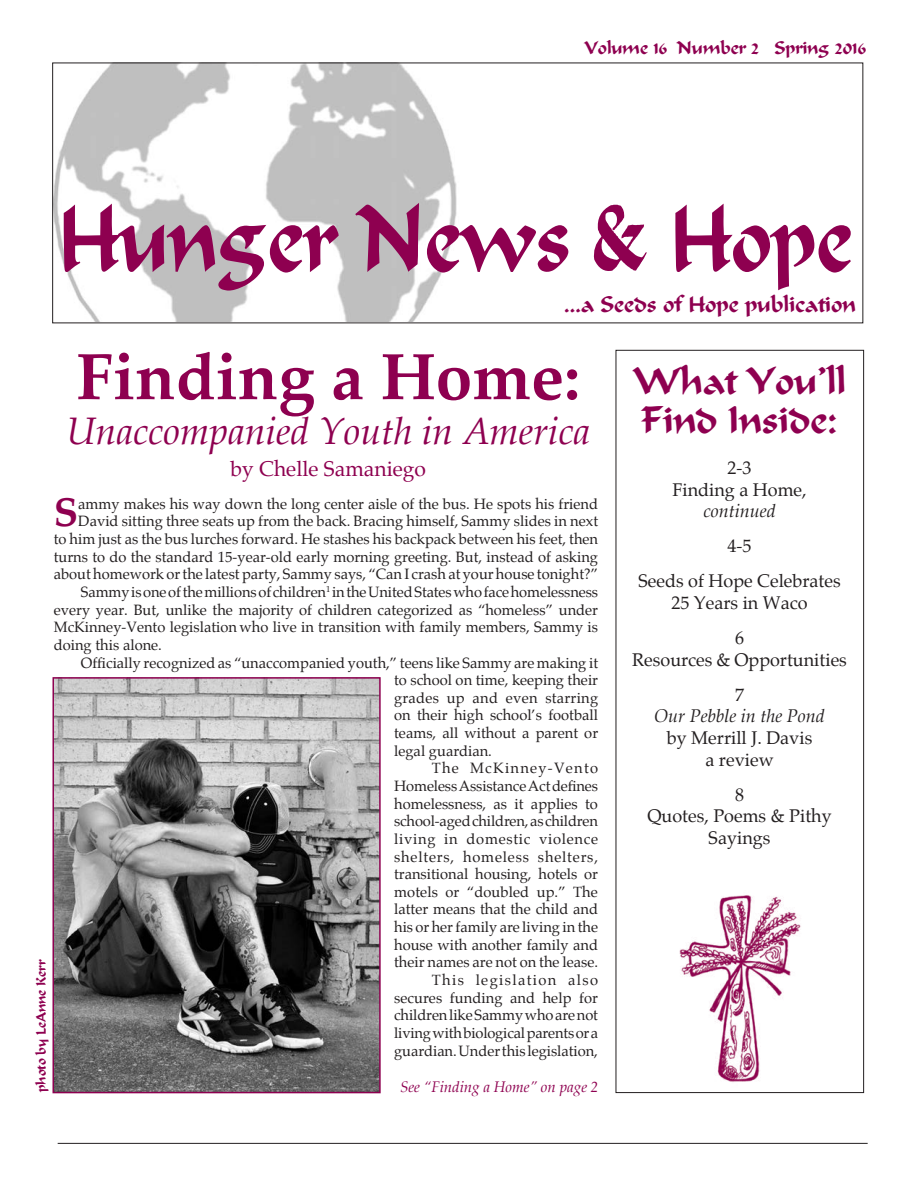
<style>
.page{position:relative;width:918px;height:1188px;background:#fff}
.page>*{position:absolute;margin:0;border:0;box-sizing:border-box;transform-origin:0 0}
.t1{font:91.8px "Calligrapher";color:#8e0050;scale:.88 1}
.t2{font:700 66px "Palatino";color:#8e0050}
.t3{font:700 40.05px "Palatino";color:#8e0050}
.t4{font:italic 37.5px "Palatino";color:#8e0050}
.t5{font:37.5px/39px "Calligrapher";color:#8e0050}
.t6{font:22.2px "Calligrapher";color:#8e0050}
.t7{font:21px "Palatino";color:#8e0050}
.t8{font:18px/21.6px "Palatino";color:#231f20;text-align:center}
.t9{font:italic 18px "Palatino";color:#231f20}
.t10{font:18px "Calligrapher";color:#8e0050}
.t11{font:italic 15px "Palatino";color:#8e0050}
.t12{font:14.7px "Palatino";color:#231f20}
.t13{font:14.7px "Palatino";letter-spacing:.055em;color:#231f20}
.t14{font:14.7px "Palatino";letter-spacing:.05em;color:#231f20}
.t15{font:14.7px "Palatino";letter-spacing:.09em;color:#231f20}
.t16{font:14.7px "Palatino";letter-spacing:.085em;color:#231f20}
.t17{font:13.5px "Calligrapher";color:#8e0050}
.s1{font-family:"Kingthings Calligraphica";font-size:109.8px}
</style>
<div class="page">
<hr style="left:58px;top:1143px;width:810px;height:1px;background:#231f20">
<img style="left:54px;top:65px;width:403px;height:256px">
<div style="left:616px;top:350px;width:248px;height:743px;border:1px solid #231f20"></div>
<img style="left:679px;top:895px;width:122px;height:187px">
<img style="left:54px;top:679px;width:325px;height:412px">
<div style="left:52px;top:677px;width:329px;height:416px;border:1px solid #8e0050"></div>
<p class="t10" style="left:584px;top:37px;width:283px">Volume 16 Number 2 Spring 2016</p>
<h1 class="t1" style="left:58px;top:183px;width:904px">Hunger News <span class="s1">&amp;</span> Hope</h1>
<h3 class="t6" style="left:564px;top:291px;width:293px">...a Seeds of Hope publication</h3>
<h2 class="t2" style="left:76px;top:339px;width:506px">Finding a Home:</h2>
<h3 class="t4" style="left:66px;top:410px;width:525px">Unaccompanied Youth in America</h3>
<h3 class="t7" style="left:231px;top:457px;width:197px">by Chelle Samaniego</h3>
<p class="t8" style="left:672px;top:457px;width:136px">2-3<br>Finding a Home,</p>
<p class="t9" style="left:703px;top:501px;width:74px">continued</p>
<p class="t8" style="left:638px;top:529px;width:204px;line-height:35.1px">4-5<br>Seeds of Hope Celebrates</p>
<p class="t8" style="left:671px;top:586px;width:138px;line-height:35.1px">25 Years in Waco<br>6</p>
<p class="t8" style="left:632px;top:642px;width:216px;line-height:35.1px">Resources &amp; Opportunities<br>7</p>
<p class="t9" style="left:654px;top:706px;width:172px">Our Pebble in the Pond</p>
<p class="t8" style="left:667px;top:727px;width:147px">by Merrill J. Davis a review</p>
<p class="t8" style="left:647px;top:784px;width:186px">8<br>Quotes, Poems &amp; Pithy<br>Sayings</p>
<h3 class="t5" style="left:634px;top:361px;width:214px">What You’ll<br>Find Inside:</h3>
<h3 class="t3" style="left:54px;top:490px;width:26px">S</h3>
<p class="t12" style="left:78px;top:495px;width:521px">ammy makes his way down the long center aisle of the bus. He spots his friend</p>
<p class="t12" style="left:78px;top:513px;width:521px">David sitting three seats up from the back. Bracing himself, Sammy slides in next</p>
<p class="t12" style="left:54px;top:531px;width:546px">to him just as the bus lurches forward. He stashes his backpack between his feet, then</p>
<p class="t12" style="left:54px;top:548px;width:546px">turns to do the standard 15-year-old early morning greeting. But, instead of asking</p>
<p class="t12" style="left:54px;top:566px;width:546px">about homework or the latest party, Sammy says, “Can I crash at your house tonight?”</p>
<p class="t12" style="left:81px;top:583px;width:519px">Sammy is one of the millions of children<sup>1</sup> in the United States who face homelessness</p>
<p class="t12" style="left:54px;top:601px;width:546px">every year. But, unlike the majority of children categorized as “homeless” under</p>
<p class="t12" style="left:54px;top:619px;width:546px">McKinney-Vento legislation who live in transition with family members, Sammy is</p>
<p class="t12" style="left:54px;top:636px;width:110px">doing this alone.</p>
<p class="t12" style="left:81px;top:654px;width:519px">Officially recognized as “unaccompanied youth,” teens like Sammy are making it</p>
<p class="t12" style="left:394px;top:672px;width:205px">to school on time, keeping their</p>
<p class="t12" style="left:394px;top:689px;width:206px">grades up and even starring</p>
<p class="t12" style="left:394px;top:707px;width:205px">on their high school’s football</p>
<p class="t12" style="left:394px;top:725px;width:205px">teams, all without a parent or</p>
<p class="t12" style="left:394px;top:742px;width:99px">legal guardian.</p>
<p class="t16" style="left:432px;top:760px;width:168px">The McKinney-Vento</p>
<p class="t12" style="left:394px;top:777px;width:205px">HomelessAssistanceActdefines</p>
<p class="t12" style="left:394px;top:795px;width:205px">homelessness, as it applies to</p>
<p class="t12" style="left:394px;top:813px;width:205px">school-aged children, as children</p>
<p class="t14" style="left:394px;top:830px;width:206px">living in domestic violence</p>
<p class="t13" style="left:394px;top:848px;width:205px">shelters, homeless shelters,</p>
<p class="t12" style="left:394px;top:866px;width:205px">transitional housing, hotels or</p>
<p class="t12" style="left:394px;top:883px;width:205px">motels or “doubled up.” The</p>
<p class="t12" style="left:394px;top:901px;width:205px">latter means that the child and</p>
<p class="t12" style="left:394px;top:919px;width:205px">his or her family are living in the</p>
<p class="t12" style="left:394px;top:936px;width:205px">house with another family and</p>
<p class="t12" style="left:394px;top:954px;width:205px">their names are not on the lease.</p>
<p class="t15" style="left:432px;top:972px;width:168px">This legislation also</p>
<p class="t12" style="left:394px;top:989px;width:205px">secures funding and help for</p>
<p class="t12" style="left:394px;top:1007px;width:205px">children like Sammy who are not</p>
<p class="t12" style="left:394px;top:1024px;width:206px">living with biological parents or a</p>
<p class="t12" style="left:394px;top:1042px;width:205px">guardian. Under this legislation,</p>
<p class="t17" style="left:33px;top:1092px;width:134px;rotate:-90deg">photo by LeAnne Kerr</p>
<p class="t11" style="left:400px;top:1079px;width:200px">See “Finding a Home” on page 2</p>
</div>
